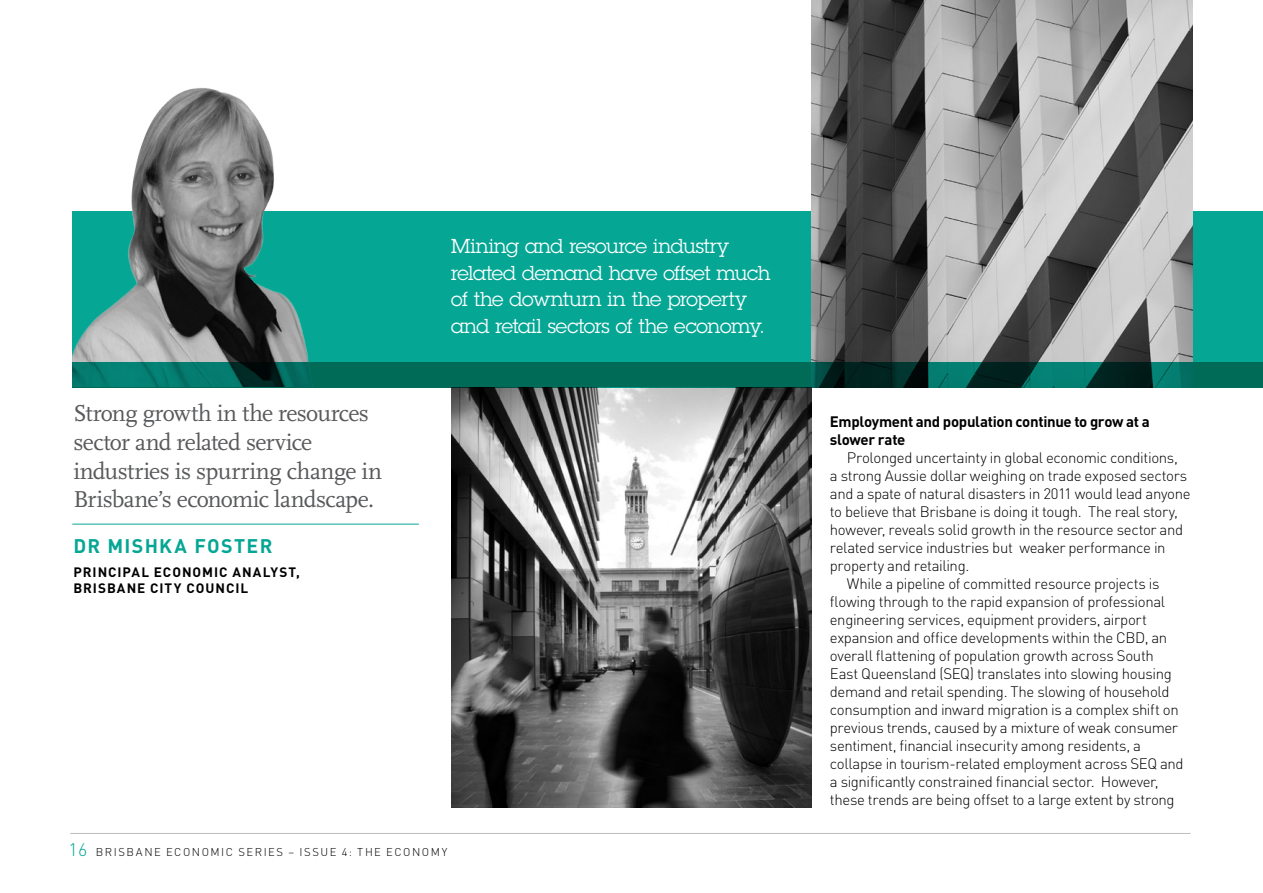
<style>
.page{position:relative;width:1263px;height:893px;background:#fff}
.page>*{position:absolute;margin:0;border:0;box-sizing:border-box;transform-origin:0 0}
.t1{font:24px/28.8px "FF Scala";letter-spacing:-.025em;color:#58595b}
.t2{font:19.65px/26.7px "Lubalin Graph";letter-spacing:-.02em;color:#fff}
.t3{font:700 19.5px "DIN";letter-spacing:.075em;color:#06a695}
.t4{font:300 15px "DIN";letter-spacing:-.025em;color:#000}
.t5{font:700 15px/18px "DIN";letter-spacing:-.02em;color:#000}
.t6{font:700 13.5px/15.6px "DIN";letter-spacing:.075em;color:#000}
.t7{font:300 11.25px "DIN";letter-spacing:.135em;color:#000}
.s1{font-size:18px;color:#06a695}
</style>
<div class="page">
<hr style="left:70px;top:833px;width:1121px;height:1px;background:#bcbec0">
<div style="left:72px;top:211px;width:1191px;height:176px;background:#06a695"></div>
<img style="left:812px;top:0;width:380px;height:388px">
<img style="left:451px;top:387px;width:361px;height:421px">
<hr style="left:72px;top:524px;width:347px;height:1px;background:#06a695">
<img style="left:72px;top:88px;width:237px;height:274px">
<svg style="left:72px;top:362px;width:1191px;height:25px;background:#015f50"></svg>
<h1 class="t1" style="left:73px;top:399px;width:310px">Strong growth in the resources sector and related service industries is spurring change in<br>Brisbane’s economic landscape.</h1>
<h3 class="t3" style="left:73px;top:533px;width:201px">Dr Mishka Foster</h3>
<p class="t6" style="left:73px;top:564px;width:228px">Principal Economic Analyst,<br>Brisbane City Council</p>
<h2 class="t2" style="left:451px;top:232px;width:321px">Mining and resource industry related demand have offset much of the downturn in the property and retail sectors of the economy.</h2>
<p class="t7" style="left:68px;top:845px;width:380px"><span class="s1">16</span> BRISBANE ECONOMIC SERIES – ISSUE 4: THE ECONOMY</p>
<p class="t5" style="left:830px;top:412px;width:321px">Employment and population continue to grow at a slower rate</p>
<p class="t4" style="left:847px;top:449px;width:333px">Prolonged uncertainty in global economic conditions,</p>
<p class="t4" style="left:830px;top:467px;width:359px">a strong Aussie dollar weighing on trade exposed sectors</p>
<p class="t4" style="left:830px;top:485px;width:362px">and a spate of natural disasters in 2011 would lead anyone</p>
<p class="t4" style="left:830px;top:503px;width:350px">to believe that Brisbane is doing it tough. The real story,</p>
<p class="t4" style="left:830px;top:521px;width:355px">however, reveals solid growth in the resource sector and</p>
<p class="t4" style="left:830px;top:539px;width:337px">related service industries but weaker performance in</p>
<p class="t4" style="left:830px;top:557px;width:141px">property and retailing.</p>
<p class="t4" style="left:847px;top:575px;width:314px">While a pipeline of committed resource projects is</p>
<p class="t4" style="left:830px;top:593px;width:337px">flowing through to the rapid expansion of professional</p>
<p class="t4" style="left:830px;top:611px;width:319px">engineering services, equipment providers, airport</p>
<p class="t4" style="left:830px;top:629px;width:339px">expansion and office developments within the CBD, an</p>
<p class="t4" style="left:830px;top:647px;width:325px">overall flattening of population growth across South</p>
<p class="t4" style="left:830px;top:665px;width:343px">East Queensland (SEQ) translates into slowing housing</p>
<p class="t4" style="left:830px;top:683px;width:341px">demand and retail spending. The slowing of household</p>
<p class="t4" style="left:830px;top:701px;width:350px">consumption and inward migration is a complex shift on</p>
<p class="t4" style="left:830px;top:719px;width:350px">previous trends, caused by a mixture of weak consumer</p>
<p class="t4" style="left:830px;top:737px;width:313px">sentiment, financial insecurity among residents, a</p>
<p class="t4" style="left:830px;top:755px;width:355px">collapse in tourism-related employment across SEQ and</p>
<p class="t4" style="left:830px;top:773px;width:330px">a significantly constrained financial sector. However,</p>
<p class="t4" style="left:830px;top:791px;width:346px">these trends are being offset to a large extent by strong</p>
</div>
